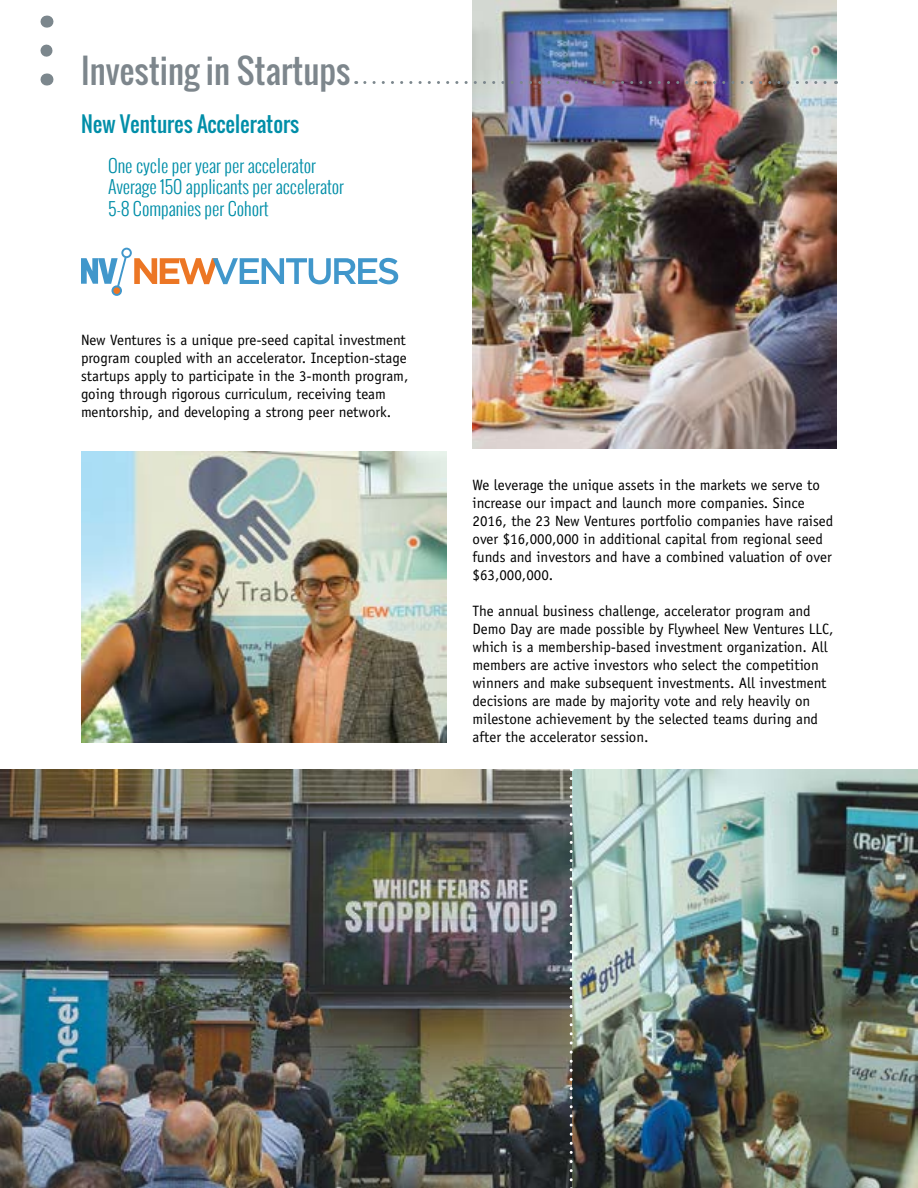
<style>
.page{position:relative;width:918px;height:1188px;background:#fff}
.page>*{position:absolute;margin:0;border:0;box-sizing:border-box;transform-origin:0 0}
.t1{font:33px "Oswald";color:#7d868c}
.t2{font:21px "Oswald";color:#008ea8}
.t3{font:300 18px/21.6px "Oswald";color:#008ea8}
.t4{font:15px/18px "Officina Sans Std";color:#000}
</style>
<div class="page">
<svg style="left:81px;top:248px;width:317px;height:48px"></svg>
<img style="left:0;top:770px;width:918px;height:418px">
<img style="left:472px;top:0;width:365px;height:448px">
<img style="left:81px;top:451px;width:366px;height:291px">
<svg style="left:40px;top:51px;width:12px;height:6px"></svg>
<svg style="left:46px;top:16px;width:1px;height:12px"></svg>
<svg style="left:46px;top:74px;width:1px;height:12px"></svg>
<svg style="left:365px;top:81px;width:471px;height:3px"></svg>
<svg style="left:570px;top:778px;width:3px;height:410px"></svg>
<h1 class="t1" style="left:81px;top:45px;width:271px">Investing in Startups</h1>
<h2 class="t2" style="left:81px;top:108px;width:220px">New Ventures Accelerators</h2>
<p class="t3" style="left:108px;top:154px;width:237px">One cycle per year per accelerator<br>Average 150 applicants per accelerator<br>5-8 Companies per Cohort</p>
<p class="t4" style="left:81px;top:331px;width:329px">New Ventures is a unique pre-seed capital investment program coupled with an accelerator. Inception-stage startups apply to participate in the 3-month program, going through rigorous curriculum, receiving team mentorship, and developing a strong peer network.</p>
<p class="t4" style="left:472px;top:476px;width:362px">We leverage the unique assets in the markets we serve to increase our impact and launch more companies. Since 2016, the 23 New Ventures portfolio companies have raised over $16,000,000 in additional capital from regional seed funds and investors and have a combined valuation of over $63,000,000.</p>
<p class="t4" style="left:472px;top:602px;width:363px">The annual business challenge, accelerator program and Demo Day are made possible by Flywheel New Ventures LLC, which is a membership-based investment organization. All members are active investors who select the competition winners and make subsequent investments. All investment decisions are made by majority vote and rely heavily on milestone achievement by the selected teams during and after the accelerator session.</p>
</div>
